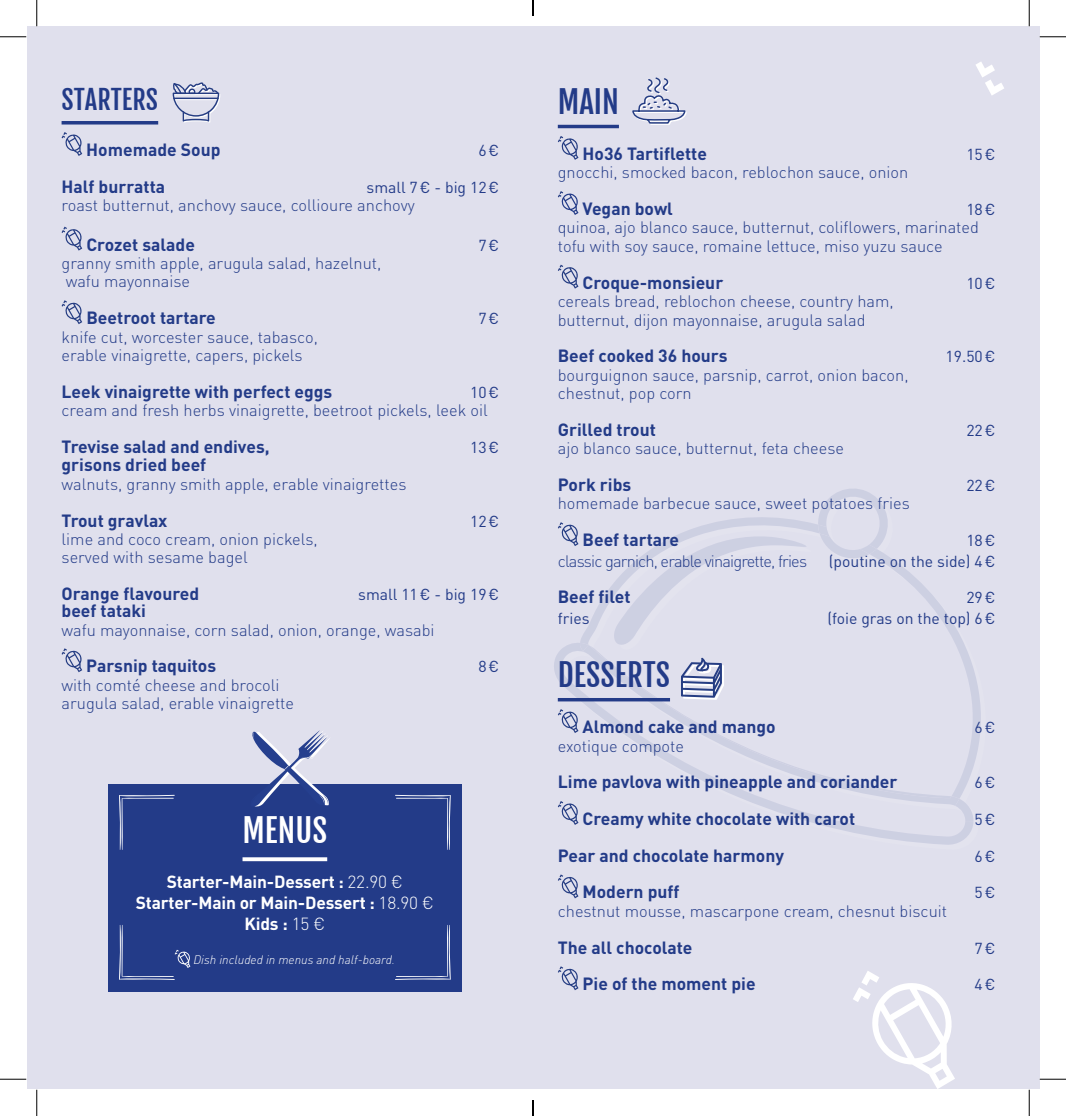
<style>
.page{position:relative;width:1066px;height:1116px;background:#fff}
.page>*{position:absolute;margin:0;border:0;box-sizing:border-box;transform-origin:0 0}
.t1{font:31.85px "Fjalla One";color:#fff}
.t2{font:30.62px "Fjalla One";color:#233b88}
.t3{font:26.25px "Fjalla One";color:#233b88}
.t4{font:700 17.5px "DIN Pro";color:#233b88}
.t5{font:700 17.32px/21px "DIN Pro";letter-spacing:-.01em;color:#fff;text-align:center}
.t6{font:300 16.45px/18.4px "DIN Pro";color:#233b88}
.t7{font:300 16.45px "DIN Pro";letter-spacing:-.05em;color:#233b88}
.t8{font:15.75px "DIN Pro";color:#233b88}
.t9{font:italic 300 12.25px "DIN Pro";color:#fff}
.s1{font-weight:300}
.s2{font-size:9.97px}
</style>
<div class="page">
<div style="left:27px;top:27px;width:1012px;height:1061px;background:#e0e0ed"></div>
<svg style="left:976px;top:62px;width:28px;height:33px"></svg>
<svg style="left:853px;top:971px;width:102px;height:117px"></svg>
<hr style="left:62px;top:121px;width:96px;height:3px;background:#233b88">
<svg style="left:62px;top:132px;width:20px;height:24px"></svg>
<svg style="left:62px;top:226px;width:20px;height:24px"></svg>
<svg style="left:62px;top:300px;width:20px;height:24px"></svg>
<svg style="left:62px;top:648px;width:20px;height:24px"></svg>
<svg style="left:632px;top:77px;width:55px;height:48px"></svg>
<svg style="left:172px;top:82px;width:48px;height:41px"></svg>
<div style="left:108px;top:784px;width:353px;height:207px;background:#233b88"></div>
<svg style="left:242px;top:857px;width:85px;height:4px"></svg>
<svg style="left:119px;top:794px;width:56px;height:55px"></svg>
<svg style="left:395px;top:794px;width:56px;height:55px"></svg>
<svg style="left:396px;top:925px;width:55px;height:54px"></svg>
<svg style="left:252px;top:730px;width:78px;height:77px"></svg>
<svg style="left:119px;top:925px;width:71px;height:54px"></svg>
<svg style="left:554px;top:654px;width:419px;height:191px"></svg>
<hr style="left:558px;top:125px;width:61px;height:3px;background:#233b88">
<svg style="left:558px;top:136px;width:20px;height:24px"></svg>
<svg style="left:558px;top:191px;width:20px;height:24px"></svg>
<svg style="left:558px;top:264px;width:20px;height:24px"></svg>
<svg style="left:558px;top:489px;width:423px;height:337px"></svg>
<svg style="left:558px;top:874px;width:20px;height:24px"></svg>
<svg style="left:558px;top:966px;width:20px;height:24px"></svg>
<svg style="left:0;top:36px;width:26px;height:1px"></svg>
<svg style="left:1039px;top:36px;width:27px;height:1px"></svg>
<svg style="left:0;top:1078px;width:26px;height:1px"></svg>
<svg style="left:1039px;top:1078px;width:27px;height:1px"></svg>
<svg style="left:36px;top:0;width:1px;height:26px"></svg>
<svg style="left:36px;top:1089px;width:1px;height:26px"></svg>
<svg style="left:1029px;top:0;width:1px;height:26px"></svg>
<svg style="left:1029px;top:1089px;width:1px;height:26px"></svg>
<svg style="left:532px;top:0;width:2px;height:16px"></svg>
<svg style="left:532px;top:1100px;width:2px;height:15px"></svg>
<h3 class="t3" style="left:62px;top:83px;width:98px">STARTERS</h3>
<p class="t4" style="left:86px;top:135px;width:136px">Homemade Soup</p>
<p class="t8" style="left:478px;top:138px;width:22px">6€</p>
<p class="t4" style="left:62px;top:172px;width:105px">Half burratta</p>
<p class="t8" style="left:366px;top:174px;width:134px">small 7€ - big 12€</p>
<p class="t6" style="left:62px;top:194px;width:355px">roast butternut, anchovy sauce, collioure anchovy</p>
<p class="t4" style="left:86px;top:230px;width:110px">Crozet salade</p>
<p class="t8" style="left:478px;top:232px;width:22px">7€</p>
<p class="t6" style="left:62px;top:252px;width:321px">granny smith apple, arugula salad, hazelnut, wafu mayonnaise</p>
<p class="t4" style="left:86px;top:303px;width:131px">Beetroot tartare</p>
<p class="t8" style="left:478px;top:306px;width:22px">7€</p>
<p class="t6" style="left:62px;top:326px;width:258px">knife cut, worcester sauce, tabasco, erable vinaigrette, capers, pickels</p>
<p class="t4" style="left:62px;top:377px;width:272px">Leek vinaigrette with perfect eggs</p>
<p class="t8" style="left:470px;top:379px;width:31px">10€</p>
<p class="t6" style="left:62px;top:399px;width:428px">cream and fresh herbs vinaigrette, beetroot pickels, leek oil</p>
<p class="t4" style="left:62px;top:432px;width:210px">Trevise salad and endives,</p>
<p class="t8" style="left:470px;top:435px;width:31px">13€</p>
<p class="t4" style="left:62px;top:450px;width:146px">grisons dried beef</p>
<p class="t6" style="left:62px;top:473px;width:346px">walnuts, granny smith apple, erable vinaigrettes</p>
<p class="t4" style="left:62px;top:505px;width:107px">Trout gravlax</p>
<p class="t8" style="left:470px;top:508px;width:31px">12€</p>
<p class="t6" style="left:62px;top:528px;width:258px">lime and coco cream, onion pickels, served with sesame bagel</p>
<p class="t4" style="left:62px;top:578px;width:139px">Orange flavoured</p>
<p class="t8" style="left:358px;top:581px;width:142px">small 11€ - big 19€</p>
<p class="t4" style="left:62px;top:596px;width:86px">beef tataki</p>
<p class="t6" style="left:62px;top:619px;width:374px">wafu mayonnaise, corn salad, onion, orange, wasabi</p>
<p class="t4" style="left:86px;top:651px;width:131px">Parsnip taquitos</p>
<p class="t8" style="left:478px;top:654px;width:22px">8€</p>
<p class="t6" style="left:62px;top:674px;width:234px">with comté cheese and brocoli arugula salad, erable vinaigrette</p>
<h1 class="t1" style="left:242px;top:810px;width:86px">MENUS</h1>
<p class="t5" style="left:136px;top:869px;width:300px">Starter-Main-Dessert : <span class="s1">22.90 €<br></span>Starter-Main or Main-Dessert : <span class="s1">18.90 €<br></span>Kids : <span class="s1">15 €</span></p>
<p class="t9" style="left:193px;top:949px;width:203px">Dish included in menus and half-board<span class="s2">.</span></p>
<h2 class="t2" style="left:558px;top:83px;width:63px">MAIN</h2>
<p class="t4" style="left:582px;top:139px;width:126px">Ho36 Tartiflette</p>
<p class="t8" style="left:966px;top:142px;width:31px">15€</p>
<p class="t6" style="left:558px;top:162px;width:352px">gnocchi, smocked bacon, reblochon sauce, onion</p>
<p class="t4" style="left:582px;top:194px;width:92px">Vegan bowl</p>
<p class="t8" style="left:966px;top:197px;width:31px">18€</p>
<p class="t6" style="left:558px;top:217px;width:422px">quinoa, ajo blanco sauce, butternut, coliflowers, marinated tofu with soy sauce, romaine lettuce, miso yuzu sauce</p>
<p class="t4" style="left:582px;top:268px;width:142px">Croque-monsieur</p>
<p class="t8" style="left:966px;top:270px;width:31px">10€</p>
<p class="t6" style="left:558px;top:290px;width:337px">cereals bread, reblochon cheese, country ham, butternut, dijon mayonnaise, arugula salad</p>
<p class="t4" style="left:558px;top:341px;width:171px">Beef cooked 36 hours</p>
<p class="t8" style="left:945px;top:344px;width:51px">19.50€</p>
<p class="t6" style="left:558px;top:364px;width:352px">bourguignon sauce, parsnip, carrot, onion bacon, chestnut, pop corn</p>
<p class="t4" style="left:558px;top:415px;width:100px">Grilled trout</p>
<p class="t8" style="left:966px;top:417px;width:31px">22€</p>
<p class="t6" style="left:558px;top:437px;width:288px">ajo blanco sauce, butternut, feta cheese</p>
<p class="t4" style="left:558px;top:470px;width:75px">Pork ribs</p>
<p class="t8" style="left:966px;top:473px;width:31px">22€</p>
<p class="t6" style="left:558px;top:493px;width:353px">homemade barbecue sauce, sweet potatoes fries</p>
<p class="t4" style="left:582px;top:525px;width:98px">Beef tartare</p>
<p class="t8" style="left:966px;top:528px;width:31px">18€</p>
<p class="t7" style="left:558px;top:548px;width:251px">classic garnich, erable vinaigrette, fries</p>
<p class="t8" style="left:829px;top:548px;width:168px">(poutine on the side) 4€</p>
<p class="t4" style="left:558px;top:582px;width:74px">Beef filet</p>
<p class="t8" style="left:966px;top:585px;width:31px">29€</p>
<p class="t8" style="left:558px;top:605px;width:33px">fries</p>
<p class="t8" style="left:827px;top:605px;width:170px">(foie gras on the top) 6€</p>
<h2 class="t2" style="left:558px;top:655px;width:114px">DESSERTS</h2>
<p class="t4" style="left:582px;top:712px;width:195px">Almond cake and mango</p>
<p class="t8" style="left:974px;top:714px;width:22px">6€</p>
<p class="t6" style="left:558px;top:734px;width:128px">exotique compote</p>
<p class="t4" style="left:558px;top:767px;width:341px">Lime pavlova with pineapple and coriander</p>
<p class="t8" style="left:974px;top:770px;width:22px">6€</p>
<p class="t4" style="left:582px;top:803px;width:274px">Creamy white chocolate with carot</p>
<p class="t8" style="left:974px;top:806px;width:22px">5€</p>
<p class="t4" style="left:558px;top:840px;width:228px">Pear and chocolate harmony</p>
<p class="t8" style="left:974px;top:843px;width:22px">6€</p>
<p class="t4" style="left:582px;top:877px;width:98px">Modern puff</p>
<p class="t8" style="left:974px;top:880px;width:22px">5€</p>
<p class="t6" style="left:558px;top:900px;width:391px">chestnut mousse, mascarpone cream, chesnut biscuit</p>
<p class="t4" style="left:558px;top:932px;width:136px">The all chocolate</p>
<p class="t8" style="left:974px;top:935px;width:22px">7€</p>
<p class="t4" style="left:582px;top:969px;width:175px">Pie of the moment pie</p>
<p class="t8" style="left:974px;top:972px;width:22px">4€</p>
</div>
